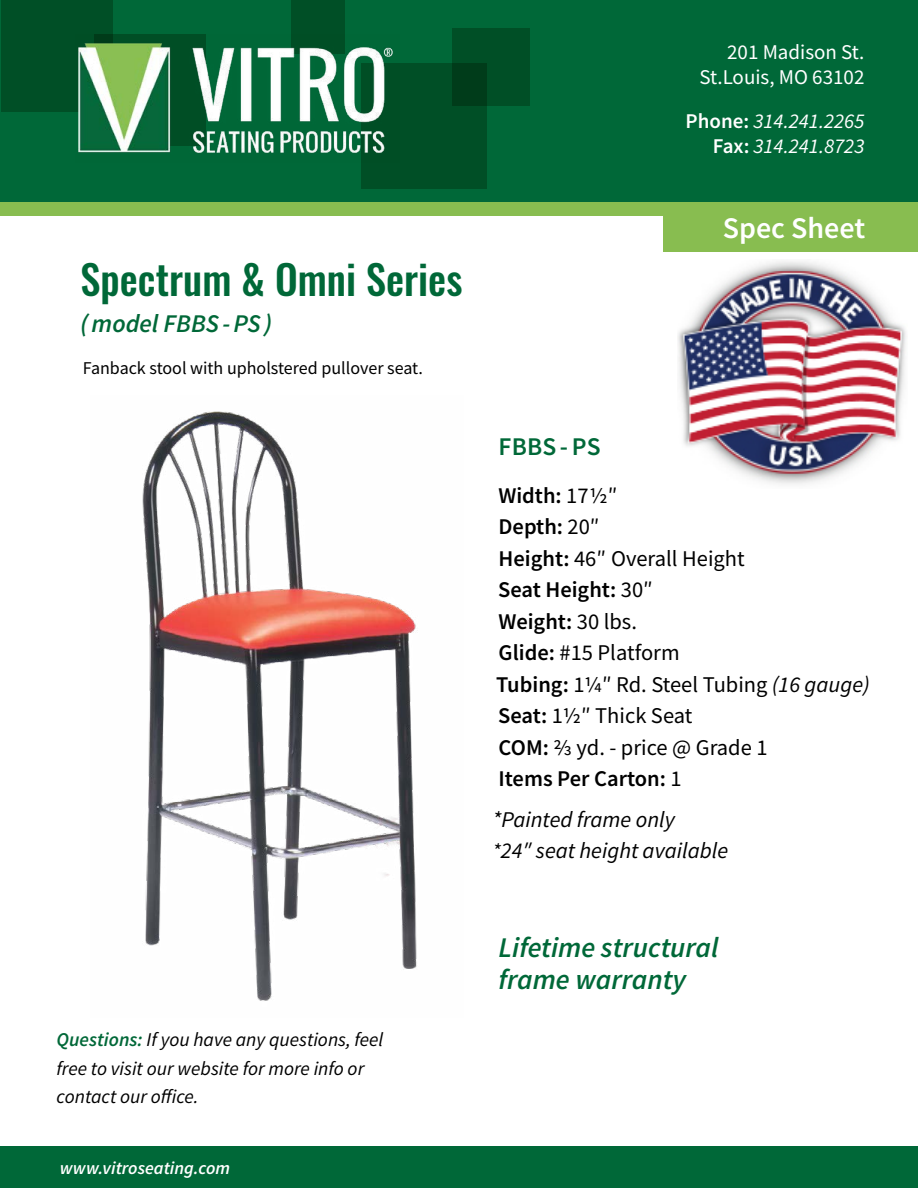
<style>
.page{position:relative;width:918px;height:1188px;background:#fff}
.page>*{position:absolute;margin:0;border:0;box-sizing:border-box;transform-origin:0 0}
.t1{font:500 40.5px "Oswald";color:#006838}
.t2{font:600 30px "Source Sans Pro";color:#fff}
.t3{font:italic 600 28.5px/31.5px "Source Sans Pro";color:#006838}
.t4{font:italic 600 25.5px "Source Sans Pro";color:#006838}
.t5{font:600 25.5px "Source Sans Pro";letter-spacing:.005em;color:#006838}
.t6{font:22.5px/31.5px "Source Sans Pro";color:#000}
.t7{font:italic 22.5px/31.5px "Source Sans Pro";color:#000}
.t8{font:italic 21px/25.2px "Source Sans Pro";color:#fff;text-align:right}
.t9{font:21px/25.2px "Source Sans Pro";color:#fff;text-align:right}
.t10{font:italic 19.5px/28.5px "Source Sans Pro";color:#000}
.t11{font:18px "Source Sans Pro";color:#000}
.t12{font:italic 600 18px "Source Sans Pro";color:#fff}
.s1{font-weight:600;color:#006838}
.s2{font-weight:600;font-style:normal}
.s3{font-weight:600}
.s4{font-style:italic}
.s5{font-size:21px}
</style>
<div class="page">
<img style="left:678px;top:261px;width:228px;height:223px">
<div style="left:1px;top:0;width:917px;height:205px;background:#006838"></div>
<div style="left:1px;top:0;width:111px;height:112px;background:#004f26"></div>
<div style="left:291px;top:0;width:54px;height:54px;background:#004f26"></div>
<div style="left:361px;top:63px;width:126px;height:126px;background:#004f26"></div>
<div style="left:453px;top:29px;width:77px;height:77px;background:linear-gradient(to right,#00421e,#005228)"></div>
<div style="left:1px;top:202px;width:917px;height:14px;background:#88bd50"></div>
<div style="left:1px;top:1147px;width:917px;height:41px;background:#006838"></div>
<div style="left:663px;top:204px;width:255px;height:48px;background:#88bd50"></div>
<img style="left:142px;top:411px;width:275px;height:590px">
<img style="left:78px;top:35px;width:315px;height:118px">
<h1 class="t1" style="left:81px;top:251px;width:383px">Spectrum &amp; Omni Series</h1>
<p class="t4" style="left:81px;top:307px;width:193px">(model FBBS-PS)</p>
<p class="t11" style="left:83px;top:356px;width:342px">Fanback stool with upholstered pullover seat.</p>
<p class="t10" style="left:57px;top:1025px;width:328px"><span class="s1">Questions:</span> If you have any questions, feel free to visit our website for more info or contact our office.</p>
<p class="t12" style="left:60px;top:1156px;width:172px">www.vitroseating.com</p>
<p class="t9" style="left:700px;top:40px;width:166px">201 Madison St.<br>St.Louis, MO 63102</p>
<p class="t8" style="left:686px;top:108px;width:180px"><span class="s2">Phone:</span> 314.241.2265<br><span class="s2">Fax:</span> 314.241.8723</p>
<h2 class="t2" style="left:723px;top:208px;width:144px">Spec Sheet</h2>
<p class="t5" style="left:499px;top:430px;width:104px">FBBS -PS</p>
<p class="t6" style="left:496px;top:479px;width:375px"><span class="s3">Width:</span> 17½″<br><span class="s3">Depth:</span> 20″<br><span class="s3">Height:</span> 46″ Overall Height<br><span class="s3">Seat Height:</span> 30″<br><span class="s3">Weight:</span> 30 lbs.<br><span class="s3">Glide:</span> #15 Platform<br><span class="s3">Tubing:</span> 1¼″ Rd. Steel Tubing <span class="s4">(16 gauge)<br></span><span class="s3">Seat:</span> 1½″ Thick Seat<br><span class="s3">COM:</span> ⅔ yd. - price @ Grade 1<br><span class="s3">Items Per Carton:</span> 1</p>
<p class="t7" style="left:492px;top:803px;width:237px">*Painted frame only<br><span class="s5">*</span>24″ seat height available</p>
<p class="t3" style="left:499px;top:932px;width:222px">Lifetime structural frame warranty</p>
</div>
